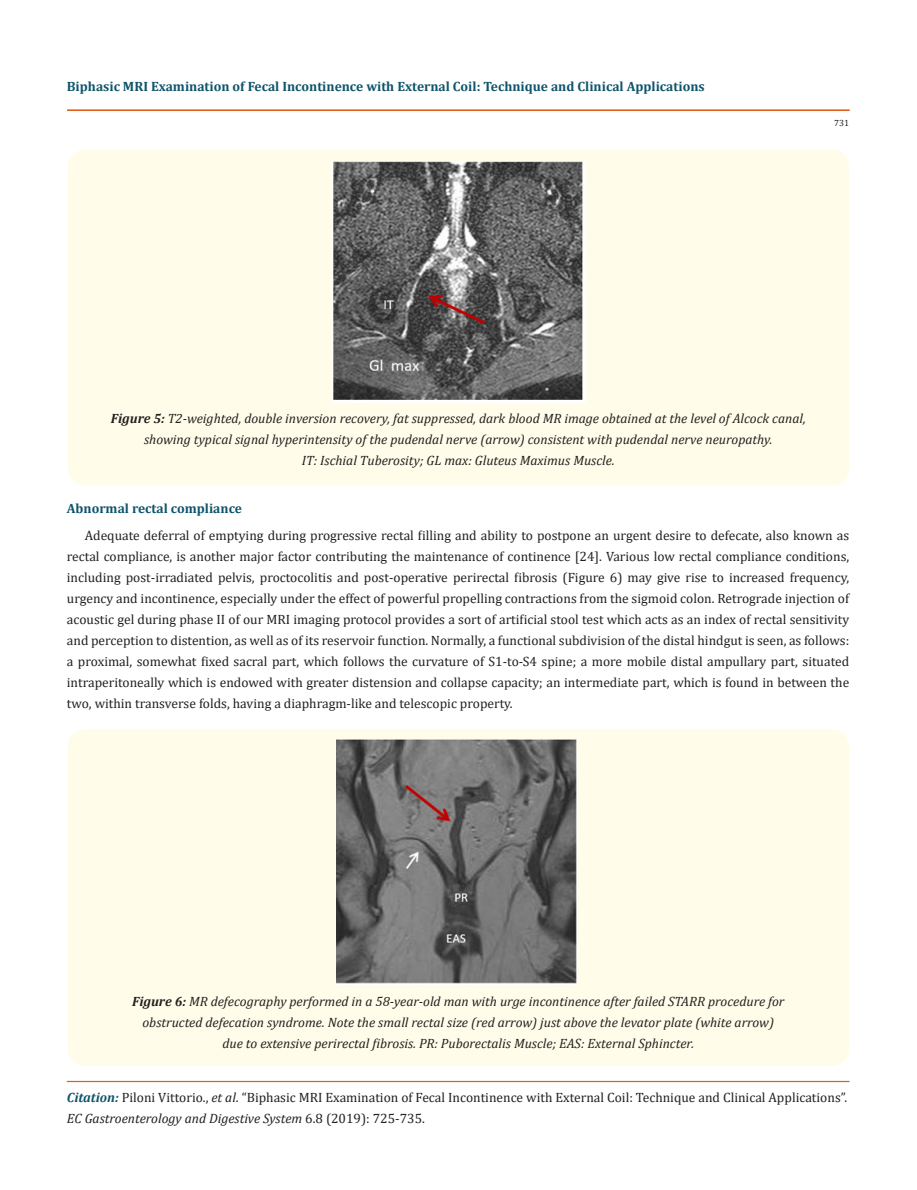
<style>
.page{position:relative;width:917px;height:1190px;background:#fff}
.page>*{position:absolute;margin:0;border:0;box-sizing:border-box;transform-origin:0 0}
.t1{font:13.5px/21px "Cambria";color:#231f20}
.t2{font:italic 13.5px/21px "Cambria";color:#231f20;text-align:center}
.t3{font:700 13.5px "Cambria";color:#0e546a}
.t4{font:9px "Cambria";color:#231f20}
.s1{font-weight:700}
.s2{font-weight:700;font-style:italic;color:#0e546a}
.s3{font-style:italic}
</style>
<div class="page">
<div style="left:67px;top:110px;width:782px;height:1px;border:1px solid #e05d1a"></div>
<div style="left:67px;top:1081px;width:782px;height:1px;border:1px solid #e05d1a"></div>
<div style="left:68px;top:150px;width:781px;height:335px;background:#fffde9;border-radius:18px"></div>
<img style="left:332px;top:161px;width:253px;height:242px">
<div style="left:68px;top:729px;width:781px;height:337px;background:#fffde9;border-radius:18px"></div>
<img style="left:337px;top:739px;width:240px;height:245px">
<p class="t3" style="left:67px;top:77px;width:639px">Biphasic MRI Examination of Fecal Incontinence with External Coil: Technique and Clinical Applications</p>
<p class="t4" style="left:834px;top:117px;width:16px">731</p>
<p class="t2" style="left:111px;top:407px;width:696px"><span class="s1">Figure 5:</span> T2-weighted, double inversion recovery, fat suppressed, dark blood MR image obtained at the level of Alcock canal, showing typical signal hyperintensity of the pudendal nerve (arrow) consistent with pudendal nerve neuropathy.<br>IT: Ischial Tuberosity; GL max: Gluteus Maximus Muscle.</p>
<p class="t3" style="left:67px;top:499px;width:177px">Abnormal rectal compliance</p>
<p class="t1" style="left:67px;top:525px;width:783px;text-align:justify;text-indent:18px">Adequate deferral of emptying during progressive rectal filling and ability to postpone an urgent desire to defecate, also known as rectal compliance, is another major factor contributing the maintenance of continence [24]. Various low rectal compliance conditions, including post-irradiated pelvis, proctocolitis and post-operative perirectal fibrosis (Figure 6) may give rise to increased frequency, urgency and incontinence, especially under the effect of powerful propelling contractions from the sigmoid colon. Retrograde injection of acoustic gel during phase II of our MRI imaging protocol provides a sort of artificial stool test which acts as an index of rectal sensitivity and perception to distention, as well as of its reservoir function. Normally, a functional subdivision of the distal hindgut is seen, as follows: a proximal, somewhat fixed sacral part, which follows the curvature of S1-to-S4 spine; a more mobile distal ampullary part, situated intraperitoneally which is endowed with greater distension and collapse capacity; an intermediate part, which is found in between the two, within transverse folds, having a diaphragm-like and telescopic property.</p>
<p class="t2" style="left:132px;top:990px;width:654px"><span class="s1">Figure 6:</span> MR defecography performed in a 58-year-old man with urge incontinence after failed STARR procedure for obstructed defecation syndrome. Note the small rectal size (red arrow) just above the levator plate (white arrow) due to extensive perirectal fibrosis. PR: Puborectalis Muscle; EAS: External Sphincter.</p>
<p class="t1" style="left:67px;top:1086px;width:781px"><span class="s2">Citation:</span> Piloni Vittorio., <span class="s3">et al</span>. “Biphasic MRI Examination of Fecal Incontinence with External Coil: Technique and Clinical Applications”.<br><span class="s3">EC Gastroenterology and Digestive System</span> 6.8 (2019): 725-735.</p>
</div>
